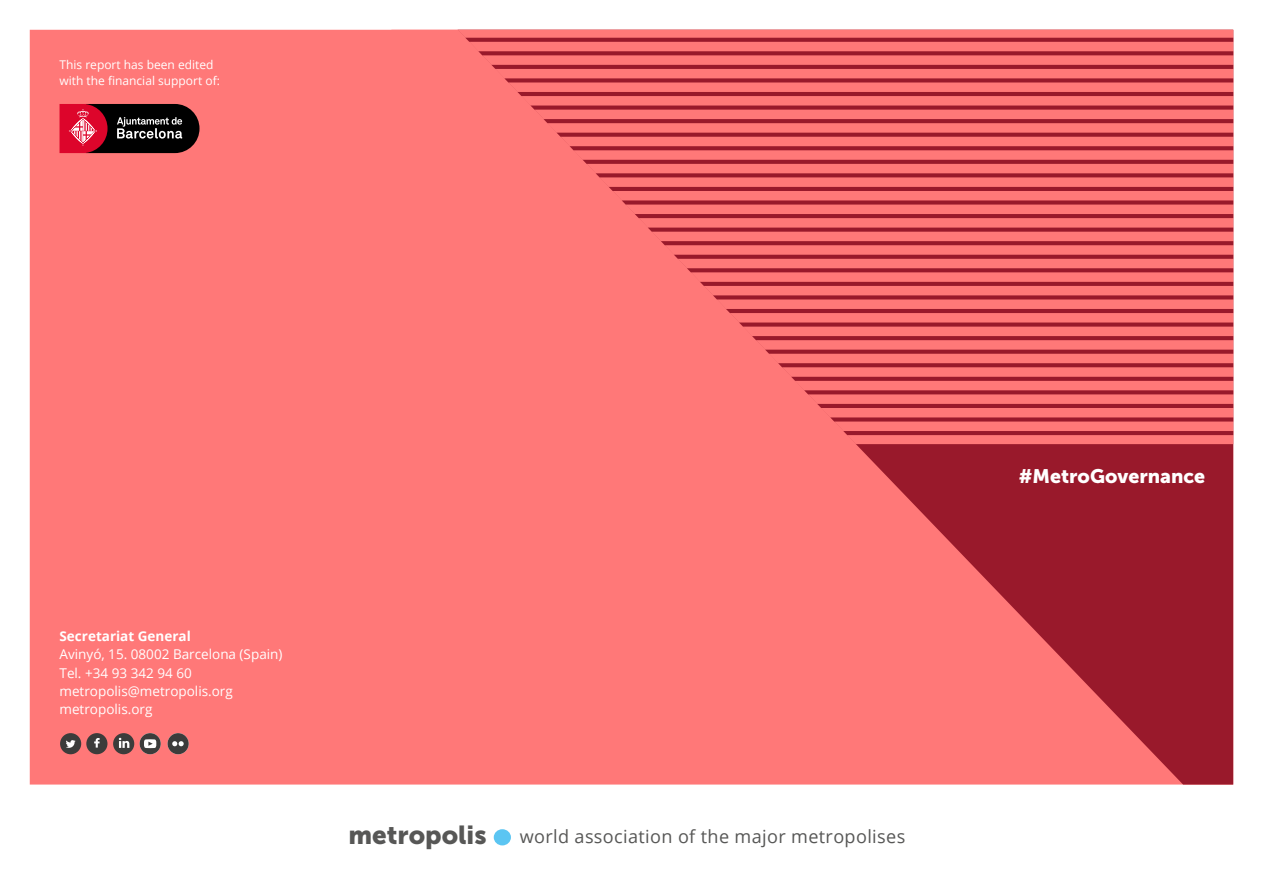
<style>
.page{position:relative;width:1263px;height:893px;background:#fff}
.page>*{position:absolute;margin:0;border:0;box-sizing:border-box;transform-origin:0 0}
.t1{font:25.95px "Museo Sans 900";color:#575756}
.t2{font:19.5px "Museo Sans 900";color:#fff}
.t3{font:18px "Open Sans";letter-spacing:.02em;color:#575756}
.t4{font:13.5px/18.3px "Open Sans";color:#fff}
.t5{font:700 13.5px "Open Sans";color:#fff}
.t6{font:12px/16.5px "Open Sans";color:#fff}
</style>
<div class="page">
<div style="left:30px;top:30px;width:428px;height:754px;background:#ff7878"></div>
<svg style="left:458px;top:444px;width:775px;height:340px;background:#e35e62"></svg>
<div style="left:391px;top:30px;width:67px;height:414px;background:#ff7878"></div>
<svg style="left:60px;top:104px;width:139px;height:49px;background:#5e202a"></svg>
<div style="left:60px;top:733px;width:21px;height:21px;background:#3c3c3b;border-radius:50%"></div>
<svg style="left:66px;top:740px;width:10px;height:8px"></svg>
<div style="left:494px;top:829px;width:17px;height:16px;background:#5bc5f2;border-radius:50%"></div>
<div style="left:458px;top:30px;width:775px;height:414px;background:#ff7878"></div>
<hr style="left:843px;top:431px;width:390px;height:4px;background:#99192b">
<svg style="left:830px;top:417px;width:403px;height:5px;background:#ab2a39"></svg>
<hr style="left:817px;top:404px;width:416px;height:4px;background:#99192b">
<svg style="left:804px;top:390px;width:429px;height:4px;background:#a12131"></svg>
<svg style="left:791px;top:377px;width:442px;height:4px;background:#9c1c2d"></svg>
<svg style="left:778px;top:363px;width:455px;height:4px;background:#9e1e2f"></svg>
<svg style="left:765px;top:350px;width:468px;height:4px;background:#9f1f30"></svg>
<svg style="left:752px;top:336px;width:481px;height:4px;background:#9b1b2c"></svg>
<svg style="left:739px;top:323px;width:494px;height:4px;background:#a22232"></svg>
<hr style="left:726px;top:309px;width:507px;height:4px;background:#99192b">
<svg style="left:713px;top:295px;width:520px;height:4px;background:#a32232"></svg>
<hr style="left:700px;top:282px;width:533px;height:4px;background:#99192b">
<svg style="left:687px;top:268px;width:546px;height:4px;background:#a01f30"></svg>
<svg style="left:674px;top:255px;width:559px;height:4px;background:#9e1d2e"></svg>
<svg style="left:661px;top:241px;width:572px;height:4px;background:#9d1c2d"></svg>
<svg style="left:648px;top:228px;width:585px;height:4px;background:#a12031"></svg>
<hr style="left:635px;top:214px;width:598px;height:4px;background:#99192b">
<svg style="left:622px;top:200px;width:611px;height:5px;background:#ab2a38"></svg>
<hr style="left:609px;top:187px;width:624px;height:4px;background:#99192b">
<svg style="left:596px;top:173px;width:637px;height:4px;background:#a12131"></svg>
<svg style="left:583px;top:160px;width:650px;height:4px;background:#9c1c2d"></svg>
<svg style="left:570px;top:146px;width:663px;height:4px;background:#9e1e2f"></svg>
<svg style="left:556px;top:133px;width:677px;height:4px;background:#9f1f30"></svg>
<svg style="left:543px;top:119px;width:690px;height:4px;background:#9b1b2d"></svg>
<svg style="left:530px;top:106px;width:703px;height:4px;background:#a22232"></svg>
<hr style="left:517px;top:92px;width:716px;height:4px;background:#99192b">
<svg style="left:504px;top:78px;width:729px;height:4px;background:#a32232"></svg>
<hr style="left:491px;top:65px;width:742px;height:4px;background:#99192b">
<svg style="left:478px;top:51px;width:755px;height:4px;background:#a01f30"></svg>
<svg style="left:465px;top:38px;width:768px;height:4px;background:#9e1d2e"></svg>
<div style="left:113px;top:733px;width:21px;height:21px;background:#3c3c3b;border-radius:50%"></div>
<svg style="left:119px;top:738px;width:10px;height:10px"></svg>
<svg style="left:140px;top:733px;width:21px;height:21px"></svg>
<div style="left:86px;top:733px;width:21px;height:21px;background:#3c3c3b;border-radius:50%"></div>
<svg style="left:94px;top:738px;width:6px;height:10px"></svg>
<div style="left:168px;top:733px;width:21px;height:21px;background:#3c3c3b;border-radius:50%"></div>
<svg style="left:172px;top:741px;width:12px;height:5px"></svg>
<p class="t6" style="left:60px;top:56px;width:162px">This report has been edited with the financial support of:</p>
<p class="t5" style="left:60px;top:627px;width:133px">Secretariat General</p>
<p class="t4" style="left:60px;top:645px;width:224px">Avinyó, 15. 08002 Barcelona (Spain)<br>Tel. +34 93 342 94 60 metropolis@metropolis.org metropolis.org</p>
<h1 class="t1" style="left:348px;top:820px;width:140px">metropolis</h1>
<h3 class="t3" style="left:520px;top:824px;width:387px">world association of the major metropolises</h3>
<h2 class="t2" style="left:1019px;top:465px;width:188px">#MetroGovernance</h2>
</div>
